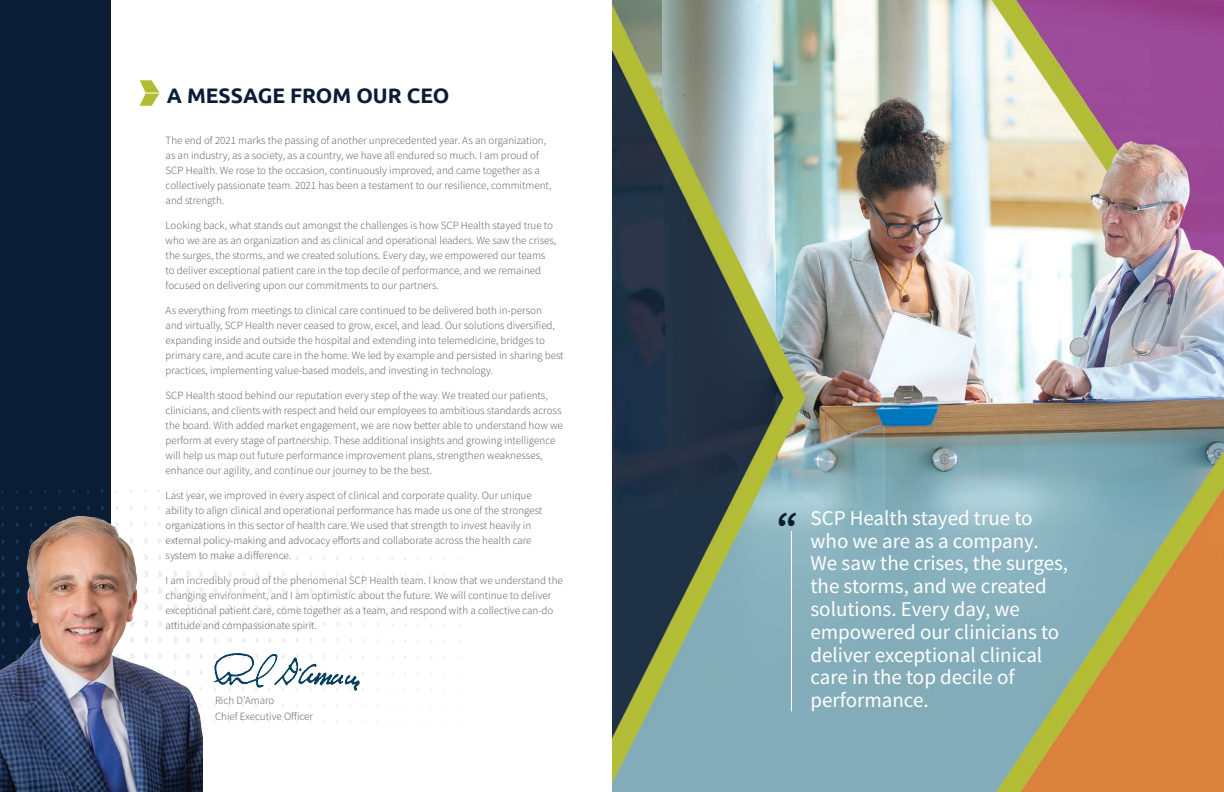
<style>
.page{position:relative;width:1224px;height:792px;background:#fff}
.page>*{position:absolute;margin:0;border:0;box-sizing:border-box;transform-origin:0 0}
.t1{font:italic 700 42px "Source Sans Pro";color:#0a1d35}
.t2{font:21px/22.8px "Source Sans Pro";color:#fff}
.t3{font:700 21px "Ubuntu";color:#0a1d35}
.t4{font:300 11px/15px "Source Sans Pro";color:#53565a}
</style>
<div class="page">
<div style="left:0;top:0;width:111px;height:792px;background:#0a1d35"></div>
<svg style="left:336px;top:589px;width:3px;height:5px"></svg>
<svg style="left:336px;top:622px;width:3px;height:5px"></svg>
<svg style="left:323px;top:622px;width:3px;height:5px"></svg>
<svg style="left:213px;top:604px;width:5px;height:6px"></svg>
<svg style="left:213px;top:588px;width:5px;height:6px"></svg>
<svg style="left:213px;top:571px;width:4px;height:6px"></svg>
<svg style="left:213px;top:621px;width:5px;height:6px"></svg>
<svg style="left:213px;top:637px;width:4px;height:6px"></svg>
<svg style="left:213px;top:555px;width:4px;height:5px"></svg>
<svg style="left:228px;top:604px;width:4px;height:6px"></svg>
<svg style="left:228px;top:588px;width:4px;height:6px"></svg>
<svg style="left:228px;top:572px;width:4px;height:5px"></svg>
<svg style="left:228px;top:621px;width:4px;height:6px"></svg>
<svg style="left:228px;top:637px;width:4px;height:6px"></svg>
<svg style="left:228px;top:555px;width:4px;height:5px"></svg>
<svg style="left:242px;top:605px;width:4px;height:5px"></svg>
<svg style="left:242px;top:588px;width:4px;height:6px"></svg>
<svg style="left:242px;top:572px;width:4px;height:5px"></svg>
<svg style="left:242px;top:621px;width:4px;height:6px"></svg>
<svg style="left:242px;top:638px;width:4px;height:5px"></svg>
<svg style="left:242px;top:555px;width:3px;height:5px"></svg>
<svg style="left:255px;top:605px;width:4px;height:5px"></svg>
<svg style="left:255px;top:588px;width:4px;height:6px"></svg>
<svg style="left:255px;top:572px;width:4px;height:5px"></svg>
<svg style="left:255px;top:621px;width:4px;height:6px"></svg>
<svg style="left:255px;top:638px;width:4px;height:5px"></svg>
<svg style="left:268px;top:605px;width:4px;height:5px"></svg>
<svg style="left:268px;top:588px;width:4px;height:6px"></svg>
<svg style="left:268px;top:572px;width:4px;height:5px"></svg>
<svg style="left:268px;top:622px;width:4px;height:5px"></svg>
<svg style="left:268px;top:638px;width:4px;height:5px"></svg>
<svg style="left:282px;top:605px;width:3px;height:5px"></svg>
<svg style="left:282px;top:589px;width:3px;height:5px"></svg>
<svg style="left:282px;top:572px;width:3px;height:5px"></svg>
<svg style="left:282px;top:622px;width:4px;height:5px"></svg>
<svg style="left:282px;top:638px;width:3px;height:5px"></svg>
<svg style="left:296px;top:589px;width:3px;height:5px"></svg>
<svg style="left:296px;top:572px;width:3px;height:5px"></svg>
<svg style="left:296px;top:622px;width:3px;height:5px"></svg>
<svg style="left:296px;top:638px;width:3px;height:5px"></svg>
<svg style="left:310px;top:589px;width:3px;height:5px"></svg>
<svg style="left:310px;top:622px;width:3px;height:5px"></svg>
<img style="left:0;top:506px;width:203px;height:286px">
<img style="left:212px;top:653px;width:148px;height:38px">
<img style="left:612px;top:0;width:612px;height:792px">
<hr style="left:791px;top:531px;width:1px;height:180px;background:#fff">
<svg style="left:139px;top:80px;width:21px;height:26px"></svg>
<h2 class="t3" style="left:167px;top:82px;width:284px">A MESSAGE FROM OUR CEO</h2>
<p class="t4" style="left:166px;top:132px;width:388px">The end of 2021 marks the passing of another unprecedented year. As an organization, as an industry, as a society, as a country, we have all endured so much. I am proud of SCP Health. We rose to the occasion, continuously improved, and came together as a collectively passionate team. 2021 has been a testament to our resilience, commitment, and strength.</p>
<p class="t4" style="left:166px;top:217px;width:392px">Looking back, what stands out amongst the challenges is how SCP Health stayed true to who we are as an organization and as clinical and operational leaders. We saw the crises, the surges, the storms, and we created solutions. Every day, we empowered our teams to deliver exceptional patient care in the top decile of performance, and we remained focused on delivering upon our commitments to our partners.</p>
<p class="t4" style="left:166px;top:302px;width:400px">As everything from meetings to clinical care continued to be delivered both in-person<br>and virtually, SCP Health never ceased to grow, excel, and lead. Our solutions diversified, expanding inside and outside the hospital and extending into telemedicine, bridges to primary care, and acute care in the home. We led by example and persisted in sharing best practices, implementing value-based models, and investing in technology.</p>
<p class="t4" style="left:166px;top:388px;width:399px">SCP Health stood behind our reputation every step of the way. We treated our patients, clinicians, and clients with respect and held our employees to ambitious standards across the board. With added market engagement, we are now better able to understand how we perform at every stage of partnership. These additional insights and growing intelligence will help us map out future performance improvement plans, strengthen weaknesses, enhance our agility, and continue our journey to be the best.</p>
<p class="t4" style="left:166px;top:488px;width:378px">Last year, we improved in every aspect of clinical and corporate quality. Our unique ability to align clinical and operational performance has made us one of the strongest organizations in this sector of health care. We used that strength to invest heavily in external policy-making and advocacy efforts and collaborate across the health care system to make a difference.</p>
<p class="t4" style="left:166px;top:573px;width:399px">I am incredibly proud of the phenomenal SCP Health team. I know that we understand the changing environment, and I am optimistic about the future. We will continue to deliver exceptional patient care, come together as a team, and respond with a collective can-do attitude and compassionate spirit.</p>
<p class="t4" style="left:215px;top:692px;width:100px;line-height:16px">Rich D’Amaro<br>Chief Executive Officer</p>
<h1 class="t1" style="left:775px;top:498px;width:23px">“</h1>
<h2 class="t2" style="left:810px;top:506px;width:259px">SCP Health stayed true to who we are as a company.<br>We saw the crises, the surges, the storms, and we created solutions. Every day, we empowered our clinicians to deliver exceptional clinical care in the top decile of performance.</h2>
</div>
